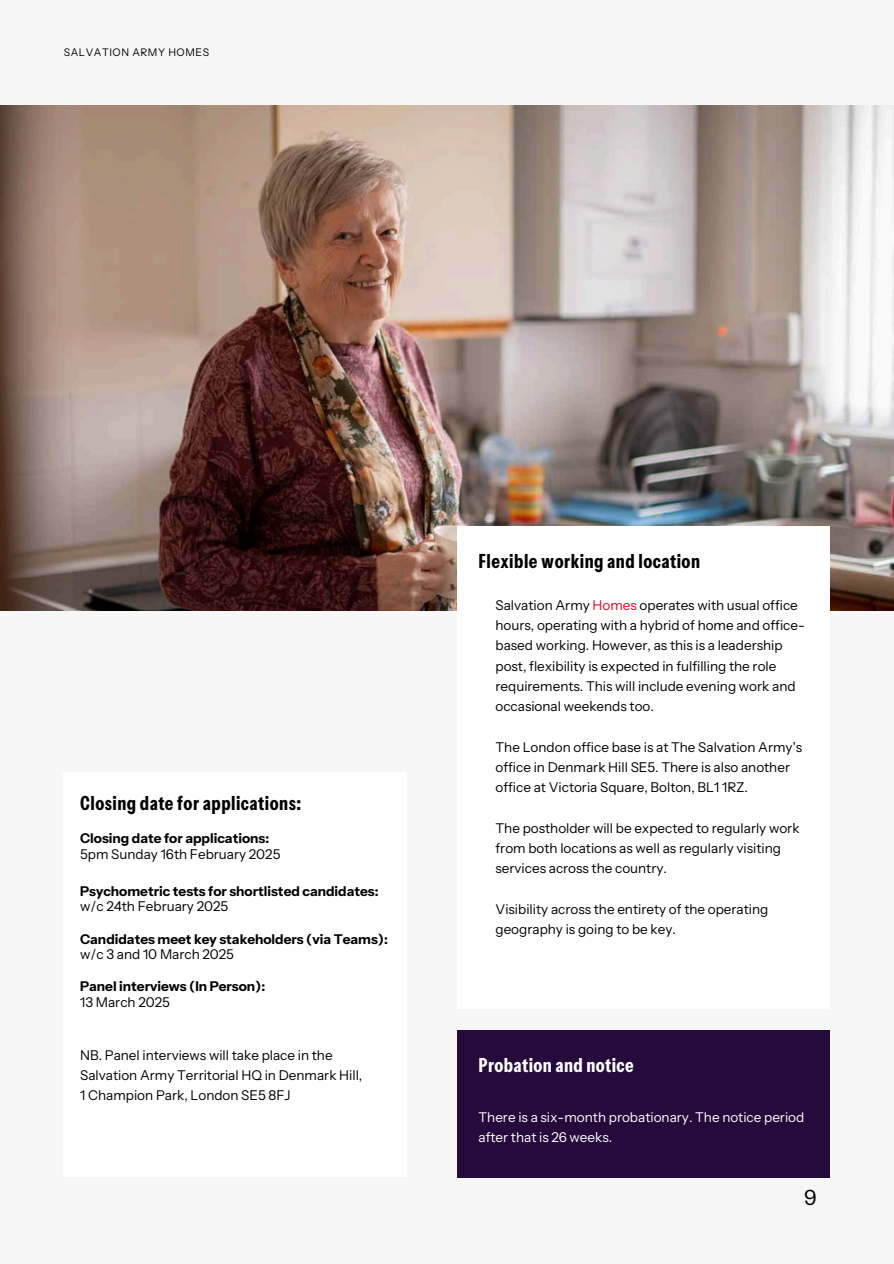
<style>
.page{position:relative;width:894px;height:1264px;background:#fff}
.page>*{position:absolute;margin:0;border:0;box-sizing:border-box;transform-origin:0 0}
.t1{font:21px "Instrument Sans";color:#000}
.t2{font:700 19.5px "Instrument Sans Condensed";letter-spacing:.025em;color:#000}
.t3{font:700 19.5px "Instrument Sans Condensed";letter-spacing:.02em;color:#fff}
.t4{font:13.5px/20.2px "Instrument Sans";color:#000}
.t5{font:700 13.5px "Instrument Sans";color:#000}
.t6{font:13.5px/20.2px "Instrument Sans";color:#fff}
.t7{font:10.5px "Instrument Sans";letter-spacing:.05em;color:#000}
.s1{color:#e40524}
</style>
<div class="page">
<div style="left:0;top:0;width:893px;height:1263px;background:#f7f7f7"></div>
<img style="left:0;top:106px;width:893px;height:504px">
<div style="left:457px;top:526px;width:372px;height:482px;background:#fff"></div>
<div style="left:457px;top:1030px;width:372px;height:147px;background:#260a3b"></div>
<div style="left:64px;top:772px;width:343px;height:404px;background:#fff"></div>
<h1 class="t7" style="left:64px;top:46px;width:147px">SALVATION ARMY HOMES</h1>
<h4 class="t2" style="left:80px;top:791px;width:222px">Closing date for applications:</h4>
<h3 class="t4" style="left:80px;top:843px;width:202px">5pm Sunday 16th February 2025</h3>
<h4 class="t5" style="left:80px;top:882px;width:300px">Psychometric tests for shortlisted candidates:</h4>
<h3 class="t4" style="left:80px;top:896px;width:149px">w/c 24th February 2025</h3>
<h4 class="t5" style="left:80px;top:930px;width:309px">Candidates meet key stakeholders (via Teams):</h4>
<h3 class="t4" style="left:80px;top:944px;width:155px">w/c 3 and 10 March 2025</h3>
<h4 class="t5" style="left:80px;top:978px;width:187px">Panel interviews (In Person):</h4>
<h4 class="t4" style="left:80px;top:991px;width:91px">13 March 2025</h4>
<h3 class="t5" style="left:80px;top:830px;width:190px">Closing date for applications:</h3>
<h1 class="t4" style="left:80px;top:1044px;width:284px">NB. Panel interviews will take place in the<br>Salvation Army Territorial HQ in Denmark Hill,<br>1 Champion Park, London SE5 8FJ</h1>
<p class="t2" style="left:478px;top:549px;width:223px">Flexible working and location</p>
<h4 class="t4" style="left:495px;top:595px;width:311px">Salvation Army <span class="s1">Homes</span> operates with usual office hours, operating with a hybrid of home and office&shy;based working. However, as this is a leadership post, flexibility is expected in fulfilling the role requirements. This will include evening work and occasional weekends too.</h4>
<h4 class="t4" style="left:495px;top:736px;width:308px">The London office base is at The Salvation Army's office in Denmark Hill SE5. There is also another office at Victoria Square, Bolton, BL1 1RZ.</h4>
<h4 class="t4" style="left:495px;top:817px;width:305px">The postholder will be expected to regularly work from both locations as well as regularly visiting services across the country.</h4>
<h4 class="t4" style="left:495px;top:898px;width:274px">Visibility across the entirety of the operating geography is going to be key.</h4>
<p class="t3" style="left:478px;top:1053px;width:157px">Probation and notice</p>
<h1 class="t6" style="left:478px;top:1106px;width:327px">There is a six-month probationary. The notice period after that is 26 weeks.</h1>
<h1 class="t1" style="left:804px;top:1184px;width:14px">9</h1>
</div>
